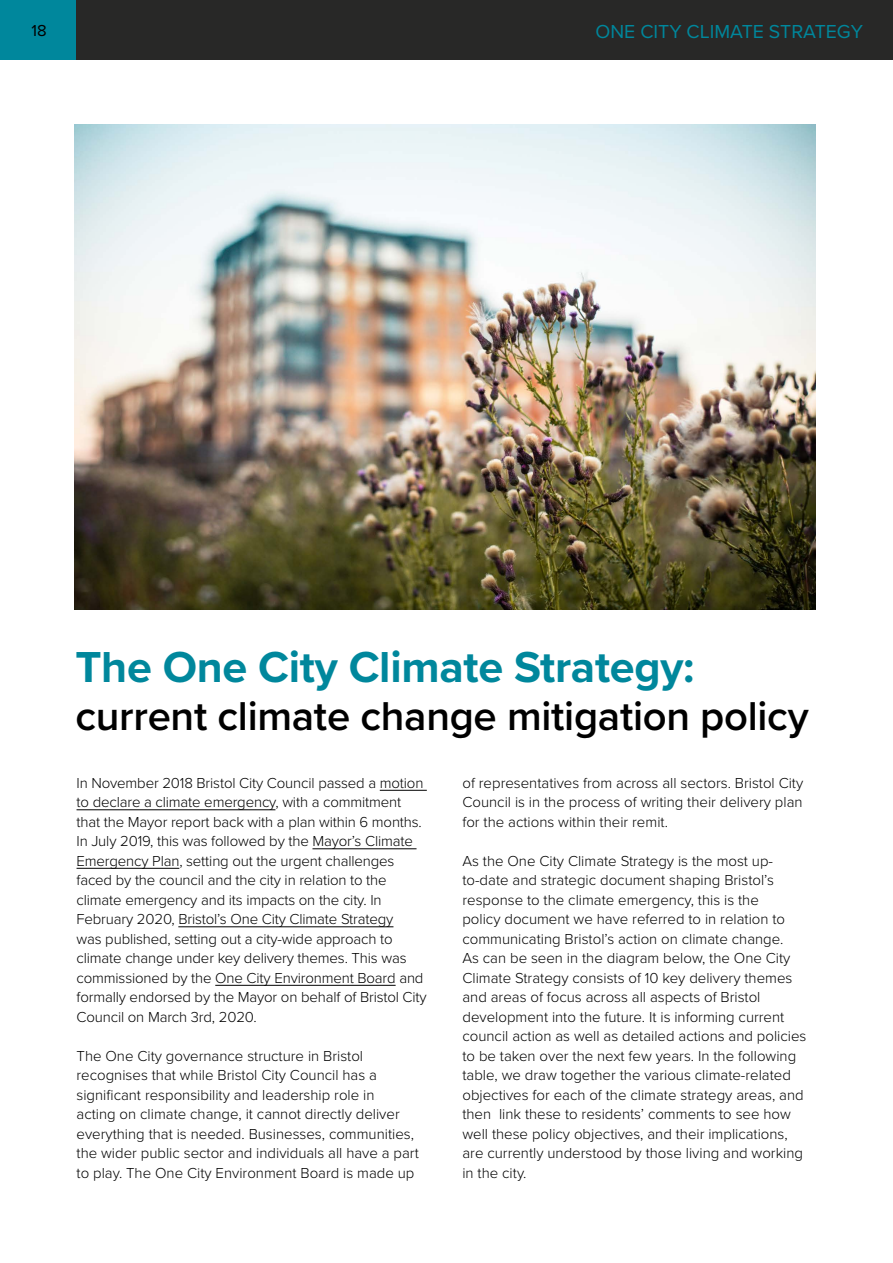
<style>
.page{position:relative;width:893px;height:1263px;background:#fff}
.page>*{position:absolute;margin:0;border:0;box-sizing:border-box;transform-origin:0 0}
.t1{font:700 45px "Proxima Nova";letter-spacing:-.005em;color:#00879c}
.t2{font:600 41.7px "Proxima Nova";letter-spacing:-.005em;color:#000}
.t3{font:19.5px "Proxima Nova";color:#00879c}
.t4{font:16.5px "Proxima Nova";color:#000}
.t5{font:300 15px/19.5px "Proxima Nova";color:#000}
</style>
<div class="page">
<div style="left:0;top:0;width:77px;height:60px;background:#00879c"></div>
<div style="left:77px;top:0;width:816px;height:60px;background:#282827"></div>
<hr style="left:380px;top:790px;width:47px;height:1px;background:#000">
<hr style="left:77px;top:809px;width:198px;height:1px;background:#000">
<hr style="left:312px;top:848px;width:105px;height:1px;background:#000">
<hr style="left:77px;top:868px;width:102px;height:1px;background:#000">
<hr style="left:178px;top:926px;width:215px;height:1px;background:#000">
<hr style="left:215px;top:985px;width:181px;height:1px;background:#000">
<img style="left:75px;top:124px;width:740px;height:485px">
<p class="t4" style="left:32px;top:19px;width:17px">18</p>
<h3 class="t3" style="left:596px;top:17px;width:269px">ONE CITY CLIMATE STRATEGY</h3>
<h1 class="t1" style="left:75px;top:633px;width:620px">The One City Climate Strategy:</h1>
<h2 class="t2" style="left:75px;top:685px;width:735px">current climate change mitigation policy</h2>
<p class="t5" style="left:77px;top:772px;width:352px">In November 2018 Bristol City Council passed a motion to declare a climate emergency, with a commitment that the Mayor report back with a plan within 6 months.<br>In July 2019, this was followed by the Mayor’s Climate Emergency Plan, setting out the urgent challenges faced by the council and the city in relation to the climate emergency and its impacts on the city. In February 2020, Bristol’s One City Climate Strategy<br>was published, setting out a city-wide approach to climate change under key delivery themes. This was commissioned by the One City Environment Board and formally endorsed by the Mayor on behalf of Bristol City Council on March 3rd, 2020.</p>
<p class="t5" style="left:77px;top:1045px;width:344px">The One City governance structure in Bristol recognises that while Bristol City Council has a significant responsibility and leadership role in<br>acting on climate change, it cannot directly deliver everything that is needed. Businesses, communities, the wider public sector and individuals all have a part to play. The One City Environment Board is made up</p>
<p class="t5" style="left:462px;top:772px;width:342px;text-align:justify">of representatives from across all sectors. Bristol City Council is in the process of writing their delivery plan for the actions within their remit.</p>
<p class="t5" style="left:462px;top:850px;width:346px">As the One City Climate Strategy is the most up&shy;to-date and strategic document shaping Bristol’s response to the climate emergency, this is the<br>policy document we have referred to in relation to communicating Bristol’s action on climate change.<br>As can be seen in the diagram below, the One City Climate Strategy consists of 10 key delivery themes and areas of focus across all aspects of Bristol development into the future. It is informing current council action as well as detailed actions and policies to be taken over the next few years. In the following table, we draw together the various climate-related objectives for each of the climate strategy areas, and then link these to residents’ comments to see how well these policy objectives, and their implications, are currently understood by those living and working in the city.</p>
</div>
